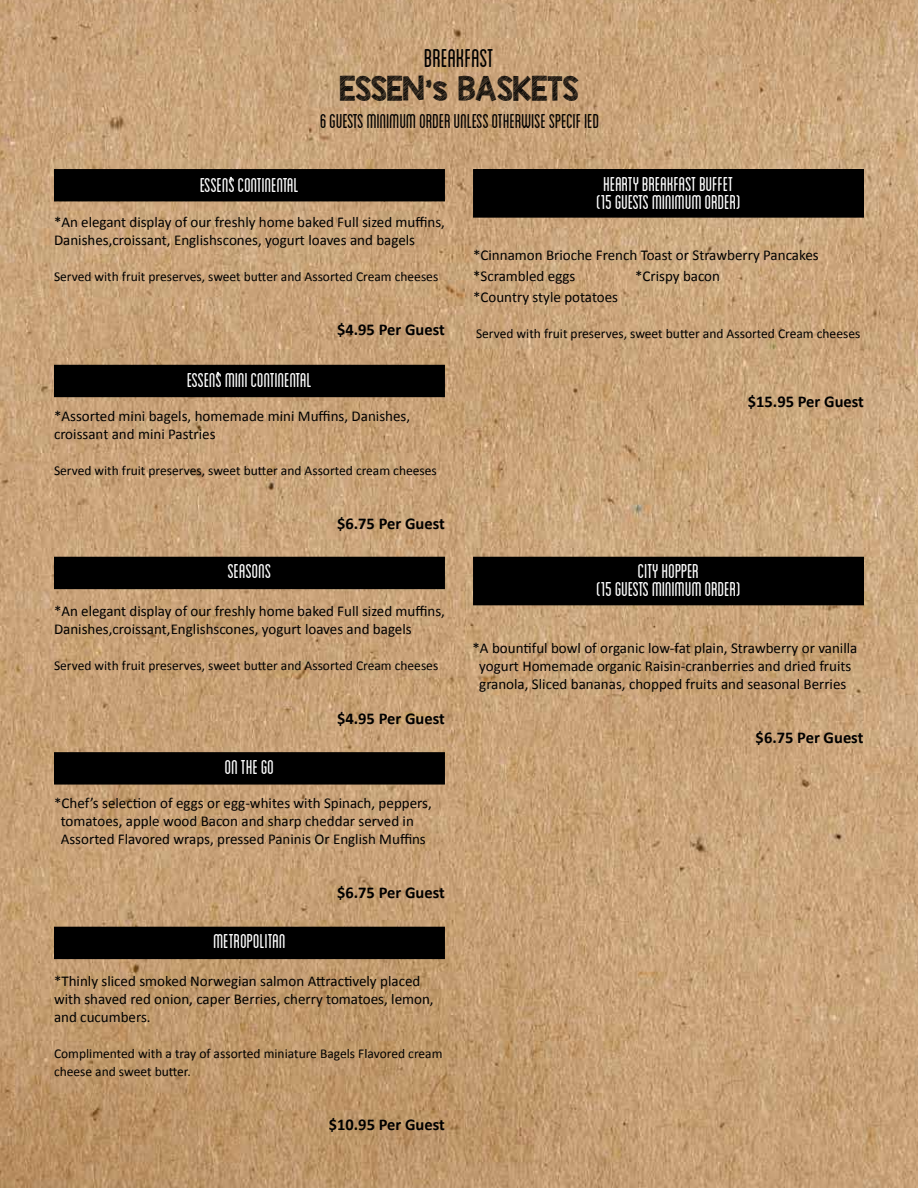
<style>
.page{position:relative;width:918px;height:1188px;background:#fff}
.page>*{position:absolute;margin:0;border:0;box-sizing:border-box;transform-origin:0 0}
.t1{font:27px "KG Blank Space Sketch";color:#000}
.t2{font:condensed 27px "Blanch";color:#000}
.t3{font:condensed 21px/18px "Blanch";color:#fff;text-align:center}
.t4{font:condensed 21px "Blanch";color:#000}
.t5{font:700 16.5px "Calibri";color:#000}
.t6{font:15px/18px "Calibri";color:#000}
.t7{font:13.5px/18px "Calibri";color:#000}
</style>
<div class="page">
<img style="left:0;top:0;width:918px;height:1188px">
<div style="left:55px;top:170px;width:389px;height:31px;background:#000"></div>
<div style="left:54px;top:169px;width:391px;height:32px;border:2px solid #000"></div>
<div style="left:55px;top:366px;width:389px;height:30px;background:#000"></div>
<div style="left:54px;top:365px;width:391px;height:32px;border:2px solid #000"></div>
<div style="left:55px;top:557px;width:389px;height:31px;background:#000"></div>
<div style="left:54px;top:557px;width:391px;height:32px;border:2px solid #000"></div>
<div style="left:55px;top:753px;width:389px;height:31px;background:#000"></div>
<div style="left:54px;top:752px;width:391px;height:33px;border:2px solid #000"></div>
<div style="left:55px;top:927px;width:389px;height:31px;background:#000"></div>
<div style="left:54px;top:927px;width:391px;height:32px;border:2px solid #000"></div>
<div style="left:474px;top:170px;width:389px;height:47px;background:#000"></div>
<div style="left:473px;top:169px;width:391px;height:49px;border:2px solid #000"></div>
<div style="left:474px;top:557px;width:389px;height:48px;background:#000"></div>
<h1 class="t2" style="left:424px;top:43px;width:71px">BREAKFAST</h1>
<h1 class="t1" style="left:340px;top:70px;width:240px">ESSEN’s BASKETS</h1>
<h2 class="t3" style="left:200px;top:176px;width:100px">ESSEN’S CONTINENTAL</h2>
<h2 class="t4" style="left:320px;top:109px;width:281px">6 GUESTS MINIMUM ORDER UNLESS OTHERWISE SPECIF IED</h2>
<h2 class="t3" style="left:596px;top:174px;width:146px">HEARTY BREAKFAST BUFFET (15 GUESTS MINIMUM ORDER)</h2>
<p class="t6" style="left:54px;top:213px;width:392px">*An elegant display of our freshly home baked Full sized muffins,<br>Danishes,croissant, Englishscones, yogurt loaves and bagels</p>
<p class="t7" style="left:54px;top:267px;width:386px">Served with fruit preserves, sweet butter and Assorted Cream cheeses</p>
<p class="t5" style="left:337px;top:319px;width:109px">$4.95 Per Guest</p>
<h2 class="t3" style="left:187px;top:370px;width:126px">ESSEN’S MINI CONTINENTAL</h2>
<p class="t6" style="left:54px;top:407px;width:358px">*Assorted mini bagels, homemade mini Muffins, Danishes, croissant and mini Pastries</p>
<p class="t7" style="left:54px;top:461px;width:384px">Served with fruit preserves, sweet butter and Assorted cream cheeses</p>
<p class="t5" style="left:337px;top:513px;width:109px">$6.75 Per Guest</p>
<h2 class="t3" style="left:228px;top:562px;width:45px">SEASONS</h2>
<p class="t6" style="left:54px;top:602px;width:392px">*An elegant display of our freshly home baked Full sized muffins,<br>Danishes,croissant,Englishscones, yogurt loaves and bagels</p>
<p class="t7" style="left:54px;top:656px;width:386px">Served with fruit preserves, sweet butter and Assorted Cream cheeses</p>
<p class="t5" style="left:337px;top:708px;width:109px">$4.95 Per Guest</p>
<h2 class="t3" style="left:225px;top:757px;width:51px">ON THE GO</h2>
<p class="t6" style="left:61px;top:794px;width:373px;text-indent:-7px">*Chef’s selection of eggs or egg-whites with Spinach, peppers, tomatoes, apple wood Bacon and sharp cheddar served in<br>Assorted Flavored wraps, pressed Paninis Or English Muffins</p>
<p class="t5" style="left:337px;top:882px;width:109px">$6.75 Per Guest</p>
<h2 class="t3" style="left:213px;top:932px;width:74px">METROPOLITAN</h2>
<p class="t6" style="left:54px;top:972px;width:381px">*Thinly sliced smoked Norwegian salmon Attractively placed with shaved red onion, caper Berries, cherry tomatoes, lemon, and cucumbers.</p>
<p class="t7" style="left:54px;top:1044px;width:390px">Complimented with a tray of assorted miniature Bagels Flavored cream cheese and sweet butter.</p>
<p class="t5" style="left:329px;top:1114px;width:118px">$10.95 Per Guest</p>
<p class="t6" style="left:473px;top:245px;width:347px;line-height:21px">*Cinnamon Brioche French Toast or Strawberry Pancakes *Scrambled eggs</p>
<p class="t6" style="left:635px;top:268px;width:87px">*Crispy bacon</p>
<p class="t6" style="left:473px;top:289px;width:147px">*Country style potatoes</p>
<p class="t7" style="left:476px;top:325px;width:386px">Served with fruit preserves, sweet butter and Assorted Cream cheeses</p>
<p class="t5" style="left:748px;top:391px;width:118px">$15.95 Per Guest</p>
<h2 class="t3" style="left:596px;top:562px;width:146px">CITY HOPPER<br>(15 GUESTS MINIMUM ORDER)</h2>
<p class="t6" style="left:472px;top:639px;width:386px;text-align:center">*A bountiful bowl of organic low-fat plain, Strawberry or vanilla yogurt Homemade organic Raisin-cranberries and dried fruits granola, Sliced bananas, chopped fruits and seasonal Berries</p>
<p class="t5" style="left:756px;top:727px;width:109px">$6.75 Per Guest</p>
</div>
